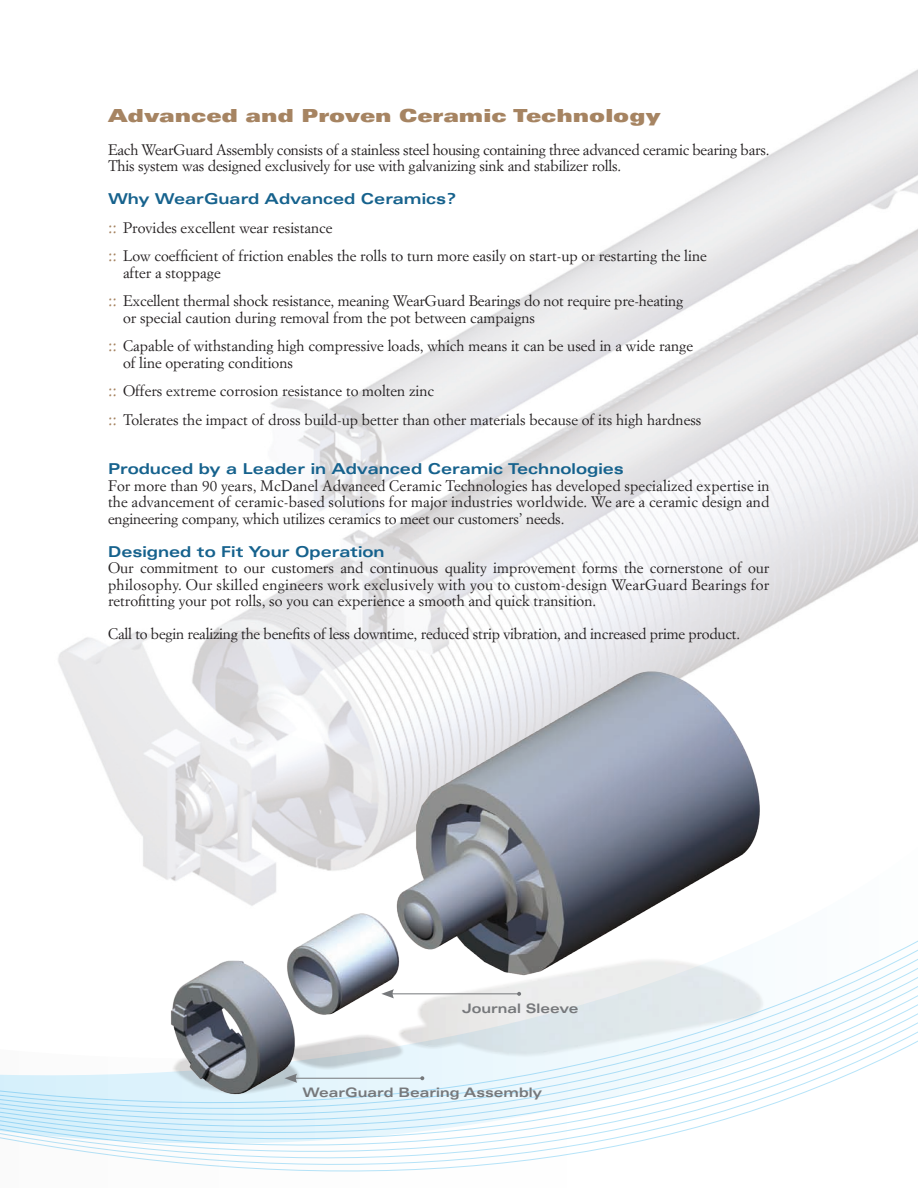
<style>
.page{position:relative;width:918px;height:1188px;background:#fff}
.page>*{position:absolute;margin:0;border:0;box-sizing:border-box;transform-origin:0 0}
.t1{font:900 expanded 18px "Univers";color:#a68462}
.t2{font:15px/16.5px "Simoncini Garamond";color:#231f20;text-align:justify}
.t3{font:700 expanded 15px "Univers";color:#16628d}
.t4{font:700 expanded 13.05px "Univers";color:#76787b}
.s1{font-size:18px;color:#a68462}
</style>
<div class="page">
<img style="left:58px;top:69px;width:860px;height:713px">
<svg style="left:0;top:813px;width:918px;height:359px"></svg>
<img style="left:142px;top:667px;width:688px;height:442px">
<hr style="left:294px;top:1078px;width:128px;height:1px;background:#76787b">
<svg style="left:285px;top:1074px;width:12px;height:9px"></svg>
<svg style="left:420px;top:1076px;width:4px;height:4px"></svg>
<hr style="left:391px;top:993px;width:128px;height:1px;background:#76787b">
<svg style="left:381px;top:989px;width:13px;height:9px"></svg>
<svg style="left:517px;top:992px;width:4px;height:4px"></svg>
<p class="t1" style="left:108px;top:105px;width:554px">Advanced and Proven Ceramic Technology</p>
<p class="t2" style="left:108px;top:141px;width:663px">Each WearGuard Assembly consists of a stainless steel housing containing three advanced ceramic bearing bars.<br>This system was designed exclusively for use with galvanizing sink and stabilizer rolls.</p>
<p class="t3" style="left:108px;top:190px;width:350px">Why WearGuard Advanced Ceramics?</p>
<p class="t2" style="left:108px;top:219px;width:226px"><span class="s1">::</span> Provides excellent wear resistance</p>
<p class="t2" style="left:108px;top:247px;width:600px"><span class="s1">::</span> Low coefficient of friction enables the rolls to turn more easily on start-up or restarting the line</p>
<p class="t2" style="left:123px;top:264px;width:99px">after a stoppage</p>
<p class="t2" style="left:108px;top:292px;width:577px"><span class="s1">::</span> Excellent thermal shock resistance, meaning WearGuard Bearings do not require pre-heating</p>
<p class="t2" style="left:123px;top:309px;width:414px">or special caution during removal from the pot between campaigns</p>
<p class="t2" style="left:108px;top:337px;width:587px"><span class="s1">::</span> Capable of withstanding high compressive loads, which means it can be used in a wide range</p>
<p class="t2" style="left:123px;top:354px;width:171px">of line operating conditions</p>
<p class="t2" style="left:108px;top:382px;width:328px"><span class="s1">::</span> Offers extreme corrosion resistance to molten zinc</p>
<p class="t2" style="left:108px;top:411px;width:595px"><span class="s1">::</span> Tolerates the impact of dross build-up better than other materials because of its high hardness</p>
<p class="t3" style="left:108px;top:460px;width:517px">Produced by a Leader in Advanced Ceramic Technologies</p>
<p class="t2" style="left:108px;top:477px;width:663px">For more than 90 years, McDanel Advanced Ceramic Technologies has developed specialized expertise in the advancement of ceramic-based solutions for major industries worldwide. We are a ceramic design and engineering company, which utilizes ceramics to meet our customers’ needs.</p>
<p class="t3" style="left:108px;top:543px;width:278px">Designed to Fit Your Operation</p>
<p class="t2" style="left:108px;top:559px;width:663px">Our commitment to our customers and continuous quality improvement forms the cornerstone of our philosophy. Our skilled engineers work exclusively with you to custom-design WearGuard Bearings for retrofitting your pot rolls, so you can experience a smooth and quick transition.</p>
<p class="t2" style="left:108px;top:625px;width:634px">Call to begin realizing the benefits of less downtime, reduced strip vibration, and increased prime product.</p>
<p class="t4" style="left:462px;top:1001px;width:118px">Journal Sleeve</p>
<p class="t4" style="left:302px;top:1085px;width:241px">WearGuard Bearing Assembly</p>
</div>
